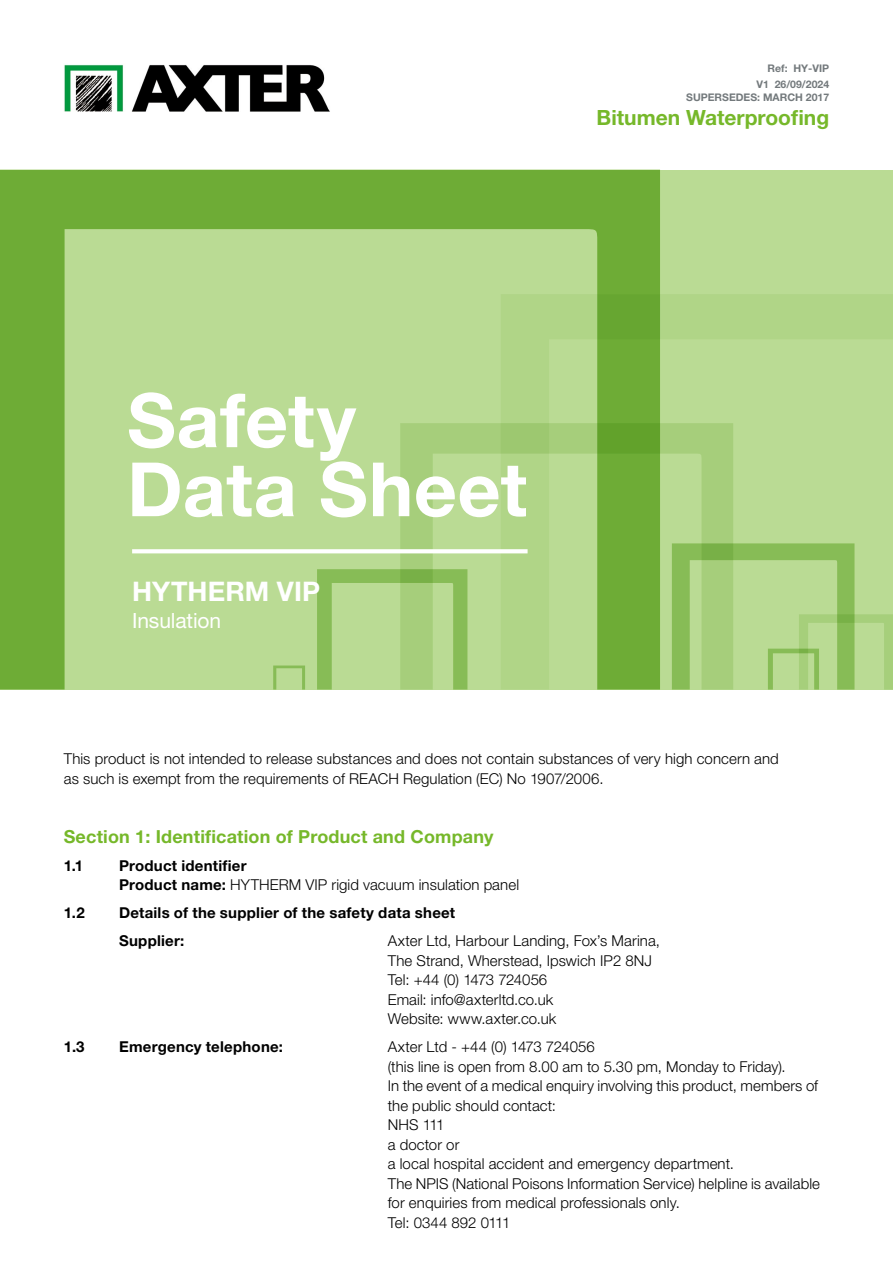
<style>
.page{position:relative;width:893px;height:1263px;background:#fff}
.page>*{position:absolute;margin:0;border:0;box-sizing:border-box;transform-origin:0 0}
.t1{font:700 75px/69px "Helvetica Neue LT Std";letter-spacing:.01em;color:#fff}
.t2{font:700 27px "Helvetica Neue LT Std";letter-spacing:.005em;color:#fff}
.t3{font:700 21px "Helvetica Neue LT Std";color:#76b82a}
.t4{font:21px "Helvetica Neue LT Std";letter-spacing:-.005em;color:#fff}
.t5{font:700 18px "Helvetica Neue LT Std";letter-spacing:.01em;color:#76b82a}
.t6{font:300 15px/19.5px "Helvetica Neue LT Std";letter-spacing:.005em;color:#000}
.t7{font:700 15px/28px "Helvetica Neue LT Std";letter-spacing:.015em;color:#000}
.t8{font:700 10.5px/16.8px "Helvetica Neue LT Std";color:#73797c;text-align:right}
.s1{font-weight:700}
</style>
<div class="page">
<div style="left:0;top:170px;width:893px;height:519px;background:#badb94"></div>
<svg style="left:0;top:170px;width:660px;height:519px"></svg>
<svg style="left:501px;top:294px;width:392px;height:395px"></svg>
<svg style="left:273px;top:665px;width:32px;height:24px"></svg>
<svg style="left:132px;top:549px;width:396px;height:4px;background:#fbfcf8"></svg>
<img style="left:64px;top:64px;width:266px;height:47px">
<p class="t8" style="left:756px;top:59px;width:74px">Ref: HY-VIP<br>V1 26/09/2024</p>
<p class="t8" style="left:686px;top:89px;width:144px">SUPERSEDES: MARCH 2017</p>
<h3 class="t3" style="left:597px;top:105px;width:234px">Bitumen Waterproofing</h3>
<h1 class="t1" style="left:127px;top:384px;width:401px">Safety<br>Data Sheet</h1>
<h2 class="t2" style="left:132px;top:574px;width:189px">HYTHERM VIP</h2>
<h3 class="t4" style="left:132px;top:608px;width:91px">Insulation</h3>
<p class="t6" style="left:64px;top:749px;width:717px">This product is not intended to release substances and does not contain substances of very high concern and as such is exempt from the requirements of REACH Regulation (EC) No 1907/2006.</p>
<p class="t5" style="left:64px;top:825px;width:431px">Section 1: Identification of Product and Company</p>
<p class="t7" style="left:64px;top:851px;width:21px">1.1</p>
<p class="t6" style="left:119px;top:855px;width:402px"><span class="s1">Product identifier<br>Product name:</span> HYTHERM VIP rigid vacuum insulation panel</p>
<p class="t7" style="left:64px;top:898px;width:22px">1.2</p>
<p class="t7" style="left:119px;top:898px;width:338px">Details of the supplier of the safety data sheet<br>Supplier:</p>
<p class="t6" style="left:388px;top:931px;width:274px">Axter Ltd, Harbour Landing, Fox’s Marina,<br>The Strand, Wherstead, Ipswich IP2 8NJ<br>Tel: +44 (0) 1473 724056<br>Email: info@axterltd.co.uk<br>Website: www.axter.co.uk</p>
<p class="t7" style="left:64px;top:1032px;width:22px">1.3</p>
<p class="t7" style="left:119px;top:1032px;width:165px">Emergency telephone:</p>
<p class="t6" style="left:388px;top:1037px;width:434px">Axter Ltd - +44 (0) 1473 724056<br>(this line is open from 8.00 am to 5.30 pm, Monday to Friday).<br>In the event of a medical enquiry involving this product, members of the public should contact:<br>NHS 111<br>a doctor or<br>a local hospital accident and emergency department.<br>The NPIS (National Poisons Information Service) helpline is available for enquiries from medical professionals only.<br>Tel: 0344 892 0111</p>
</div>
